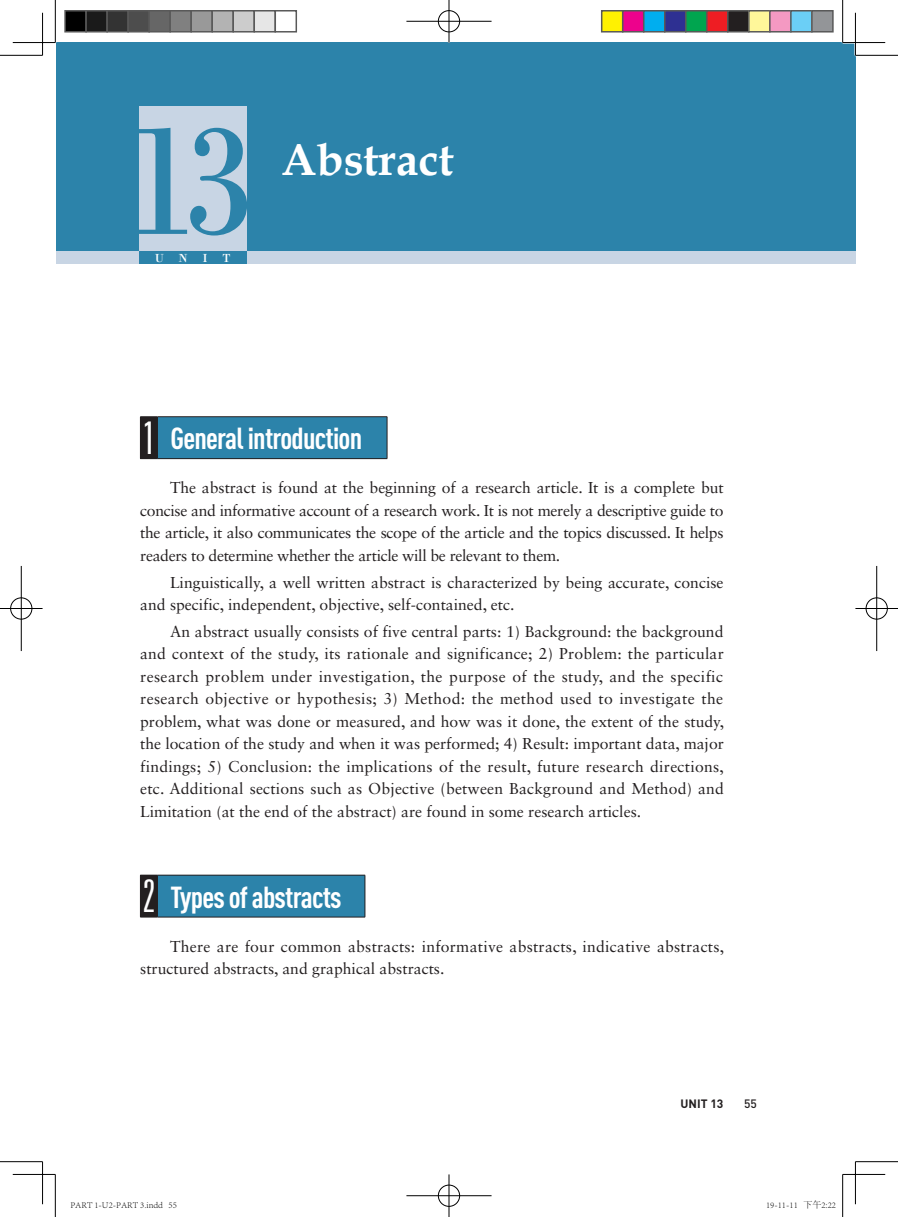
<style>
.page{position:relative;width:898px;height:1217px;background:#fff}
.page>*{position:absolute;margin:0;border:0;box-sizing:border-box;transform-origin:0 0}
.正文{font:165px "Bodoni";color:#2c83aa;scale:.85 1}
.正文-2{font:700 45px "Book Antiqua";color:#fff}
.t1{font:300 ultra-condensed 45px "Univers";color:#fff}
.专色底标-一级标{font:700 30px "DIN Cond";letter-spacing:-.025em;color:#fff}
.正文-3{font:15.75px/22.5px "Sabon LT Std";color:#231f20;text-align:justify}
.t2{font:700 12px "DIN Pro";color:#231f20}
.UNIT{font:12px "Bodoni";color:#fff}
.t3{font:500 12px "DIN Pro";color:#231f20}
.t4{font:300 9px "Adobe Song Std";color:#000}
</style>
<div class="page">
<div style="left:56px;top:43px;width:799px;height:208px;background:#2c83aa"></div>
<div style="left:56px;top:251px;width:799px;height:13px;background:#c8d5e4"></div>
<div style="left:140px;top:416px;width:17px;height:42px;background:#231f20"></div>
<div style="left:157px;top:416px;width:230px;height:42px;background:#2c83aa"></div>
<svg style="left:140px;top:416px;width:17px;height:1px"></svg>
<hr style="left:157px;top:416px;width:230px;height:1px;background:#231f20">
<hr style="left:157px;top:417px;width:1px;height:41px;background:#231f20">
<hr style="left:386px;top:417px;width:1px;height:41px;background:#231f20">
<svg style="left:140px;top:458px;width:17px;height:1px"></svg>
<hr style="left:157px;top:458px;width:230px;height:1px;background:#231f20">
<div style="left:140px;top:874px;width:17px;height:42px;background:#231f20"></div>
<div style="left:157px;top:874px;width:208px;height:42px;background:#2c83aa"></div>
<svg style="left:140px;top:874px;width:17px;height:1px"></svg>
<hr style="left:157px;top:874px;width:208px;height:1px;background:#231f20">
<hr style="left:157px;top:875px;width:1px;height:41px;background:#231f20">
<hr style="left:364px;top:875px;width:1px;height:41px;background:#231f20">
<svg style="left:140px;top:916px;width:17px;height:1px"></svg>
<hr style="left:157px;top:916px;width:208px;height:1px;background:#231f20">
<div style="left:139px;top:106px;width:108px;height:145px;background:#c8d5e4"></div>
<div style="left:139px;top:251px;width:108px;height:13px;background:#2c83aa"></div>
<hr style="left:842px;top:41px;width:42px;height:3px;background:#fff">
<hr style="left:0;top:55px;width:43px;height:1px;background:#000">
<hr style="left:855px;top:55px;width:42px;height:1px;background:#000">
<hr style="left:0;top:1161px;width:43px;height:1px;background:#000">
<hr style="left:855px;top:1161px;width:42px;height:1px;background:#000">
<hr style="left:55px;top:0;width:1px;height:43px;background:#000">
<hr style="left:55px;top:1174px;width:1px;height:42px;background:#000">
<hr style="left:842px;top:0;width:1px;height:43px;background:#000">
<hr style="left:842px;top:1174px;width:1px;height:42px;background:#000">
<hr style="left:13px;top:42px;width:42px;height:1px;background:#000">
<hr style="left:842px;top:42px;width:42px;height:1px;background:#000">
<hr style="left:13px;top:1173px;width:42px;height:1px;background:#000">
<hr style="left:842px;top:1173px;width:42px;height:1px;background:#000">
<hr style="left:42px;top:13px;width:1px;height:42px;background:#000">
<hr style="left:42px;top:1161px;width:1px;height:42px;background:#000">
<hr style="left:854px;top:13px;width:1px;height:42px;background:#000">
<hr style="left:854px;top:1161px;width:1px;height:42px;background:#000">
<div style="left:437px;top:10px;width:23px;height:23px;border:2px solid #fff;border-radius:50%"></div>
<hr style="left:406px;top:20px;width:85px;height:2px;background:#fff">
<hr style="left:448px;top:0;width:2px;height:43px;background:#fff">
<div style="left:438px;top:10px;width:21px;height:22px;border:1px solid #000;border-radius:50%"></div>
<hr style="left:406px;top:21px;width:85px;height:1px;background:#000">
<hr style="left:448px;top:0;width:1px;height:43px;background:#000">
<div style="left:437px;top:1183px;width:23px;height:23px;border:2px solid #fff;border-radius:50%"></div>
<hr style="left:406px;top:1194px;width:85px;height:2px;background:#fff">
<hr style="left:448px;top:1174px;width:2px;height:42px;background:#fff">
<div style="left:438px;top:1184px;width:21px;height:22px;border:1px solid #000;border-radius:50%"></div>
<hr style="left:406px;top:1195px;width:85px;height:1px;background:#000">
<hr style="left:448px;top:1174px;width:1px;height:42px;background:#000">
<div style="left:10px;top:596px;width:23px;height:24px;border:2px solid #fff;border-radius:50%"></div>
<hr style="left:0;top:607px;width:43px;height:2px;background:#fff">
<hr style="left:20px;top:566px;width:2px;height:85px;background:#fff">
<div style="left:10px;top:597px;width:22px;height:22px;border:1px solid #000;border-radius:50%"></div>
<hr style="left:0;top:608px;width:43px;height:1px;background:#000">
<hr style="left:21px;top:566px;width:1px;height:85px;background:#000">
<div style="left:864px;top:596px;width:24px;height:24px;border:2px solid #fff;border-radius:50%"></div>
<hr style="left:855px;top:607px;width:42px;height:2px;background:#fff">
<hr style="left:875px;top:566px;width:2px;height:85px;background:#fff">
<div style="left:865px;top:597px;width:22px;height:22px;border:1px solid #000;border-radius:50%"></div>
<hr style="left:855px;top:608px;width:42px;height:1px;background:#000">
<hr style="left:876px;top:566px;width:1px;height:85px;background:#000">
<div style="left:65px;top:11px;width:21px;height:21px;background:#000"></div>
<div style="left:64px;top:10px;width:23px;height:23px;border:2px solid #595959"></div>
<div style="left:86px;top:11px;width:21px;height:21px;background:#1a1a1a"></div>
<div style="left:85px;top:10px;width:23px;height:23px;border:2px solid #595959"></div>
<div style="left:107px;top:11px;width:21px;height:21px;background:#333"></div>
<div style="left:106px;top:10px;width:23px;height:23px;border:2px solid #595959"></div>
<div style="left:128px;top:11px;width:21px;height:21px;background:#4d4d4d"></div>
<div style="left:127px;top:10px;width:23px;height:23px;border:2px solid #595959"></div>
<div style="left:149px;top:11px;width:21px;height:21px;background:#666"></div>
<div style="left:148px;top:10px;width:23px;height:23px;border:2px solid #595959"></div>
<div style="left:170px;top:11px;width:21px;height:21px;background:#808080"></div>
<div style="left:169px;top:10px;width:23px;height:23px;border:2px solid #595959"></div>
<div style="left:191px;top:11px;width:21px;height:21px;background:#999"></div>
<div style="left:190px;top:10px;width:23px;height:23px;border:2px solid #595959"></div>
<div style="left:212px;top:11px;width:21px;height:21px;background:#b3b3b3"></div>
<div style="left:211px;top:10px;width:23px;height:23px;border:2px solid #595959"></div>
<div style="left:233px;top:11px;width:21px;height:21px;background:#ccc"></div>
<div style="left:232px;top:10px;width:23px;height:23px;border:2px solid #595959"></div>
<div style="left:254px;top:11px;width:21px;height:21px;background:#e6e6e6"></div>
<div style="left:253px;top:10px;width:23px;height:23px;border:2px solid #595959"></div>
<div style="left:274px;top:10px;width:23px;height:23px;border:2px solid #595959"></div>
<div style="left:601px;top:11px;width:21px;height:21px;background:#fff101"></div>
<div style="left:600px;top:10px;width:23px;height:23px;border:2px solid #595959"></div>
<div style="left:622px;top:11px;width:21px;height:21px;background:#ed028c"></div>
<div style="left:621px;top:10px;width:23px;height:23px;border:2px solid #595959"></div>
<div style="left:643px;top:11px;width:21px;height:21px;background:#00aeef"></div>
<div style="left:642px;top:10px;width:23px;height:23px;border:2px solid #595959"></div>
<div style="left:664px;top:11px;width:21px;height:21px;background:#2e3092"></div>
<div style="left:663px;top:10px;width:23px;height:23px;border:2px solid #595959"></div>
<div style="left:685px;top:11px;width:21px;height:21px;background:#00a54f"></div>
<div style="left:684px;top:10px;width:23px;height:23px;border:2px solid #595959"></div>
<div style="left:706px;top:11px;width:21px;height:21px;background:#ee1d23"></div>
<div style="left:705px;top:10px;width:23px;height:23px;border:2px solid #595959"></div>
<div style="left:727px;top:11px;width:21px;height:21px;background:#231f20"></div>
<div style="left:726px;top:10px;width:23px;height:23px;border:2px solid #595959"></div>
<div style="left:748px;top:11px;width:21px;height:21px;background:#fff79a"></div>
<div style="left:747px;top:10px;width:23px;height:23px;border:2px solid #595959"></div>
<div style="left:769px;top:11px;width:21px;height:21px;background:#f499c2"></div>
<div style="left:768px;top:10px;width:23px;height:23px;border:2px solid #595959"></div>
<div style="left:790px;top:11px;width:21px;height:21px;background:#6bcff6"></div>
<div style="left:789px;top:10px;width:23px;height:23px;border:2px solid #595959"></div>
<div style="left:811px;top:11px;width:21px;height:21px;background:#939598"></div>
<div style="left:810px;top:10px;width:23px;height:23px;border:2px solid #595959"></div>
<p class="正文" style="left:126px;top:80px;width:153px">13</p>
<p class="UNIT" style="left:155px;top:250px;width:10px">U</p>
<p class="UNIT" style="left:179px;top:250px;width:30px">N I</p>
<p class="UNIT" style="left:222px;top:250px;width:10px">T</p>
<p class="正文-2" style="left:281px;top:133px;width:174px">Abstract</p>
<p class="t1" style="left:143px;top:414px;width:14px">1</p>
<p class="专色底标-一级标" style="left:170px;top:420px;width:193px">General introduction</p>
<p class="正文-3" style="left:140px;top:476px;width:584px;text-indent:30px">The abstract is found at the beginning of a research article. It is a complete but concise and informative account of a research work. It is not merely a descriptive guide to the article, it also communicates the scope of the article and the topics discussed. It helps readers to determine whether the article will be relevant to them.</p>
<p class="正文-3" style="left:140px;top:570px;width:584px;text-indent:30px">Linguistically, a well written abstract is characterized by being accurate, concise and specific, independent, objective, self-contained, etc.</p>
<p class="正文-3" style="left:140px;top:619px;width:585px;text-indent:30px">An abstract usually consists of five central parts: 1) Background: the background and context of the study, its rationale and significance; 2) Problem: the particular research problem under investigation, the purpose of the study, and the specific research objective or hypothesis; 3) Method: the method used to investigate the problem, what was done or measured, and how was it done, the extent of the study, the location of the study and when it was performed; 4) Result: important data, major findings; 5) Conclusion: the implications of the result, future research directions, etc. Additional sections such as Objective (between Background and Method) and Limitation (at the end of the abstract) are found in some research articles.</p>
<p class="t1" style="left:143px;top:872px;width:14px">2</p>
<p class="专色底标-一级标" style="left:170px;top:878px;width:173px">Types of abstracts</p>
<p class="正文-3" style="left:140px;top:934px;width:585px;text-indent:30px">There are four common abstracts: informative abstracts, indicative abstracts, structured abstracts, and graphical abstracts.</p>
<p class="t2" style="left:680px;top:1095px;width:44px">UNIT 13</p>
<p class="t3" style="left:743px;top:1095px;width:14px">55</p>
<p class="t4" style="left:70px;top:1199px;width:108px">PART 1-U2-PART 3.indd 55</p>
<p class="t4" style="left:765px;top:1199px;width:71px">19-11-11 下午2:22</p>
</div>
